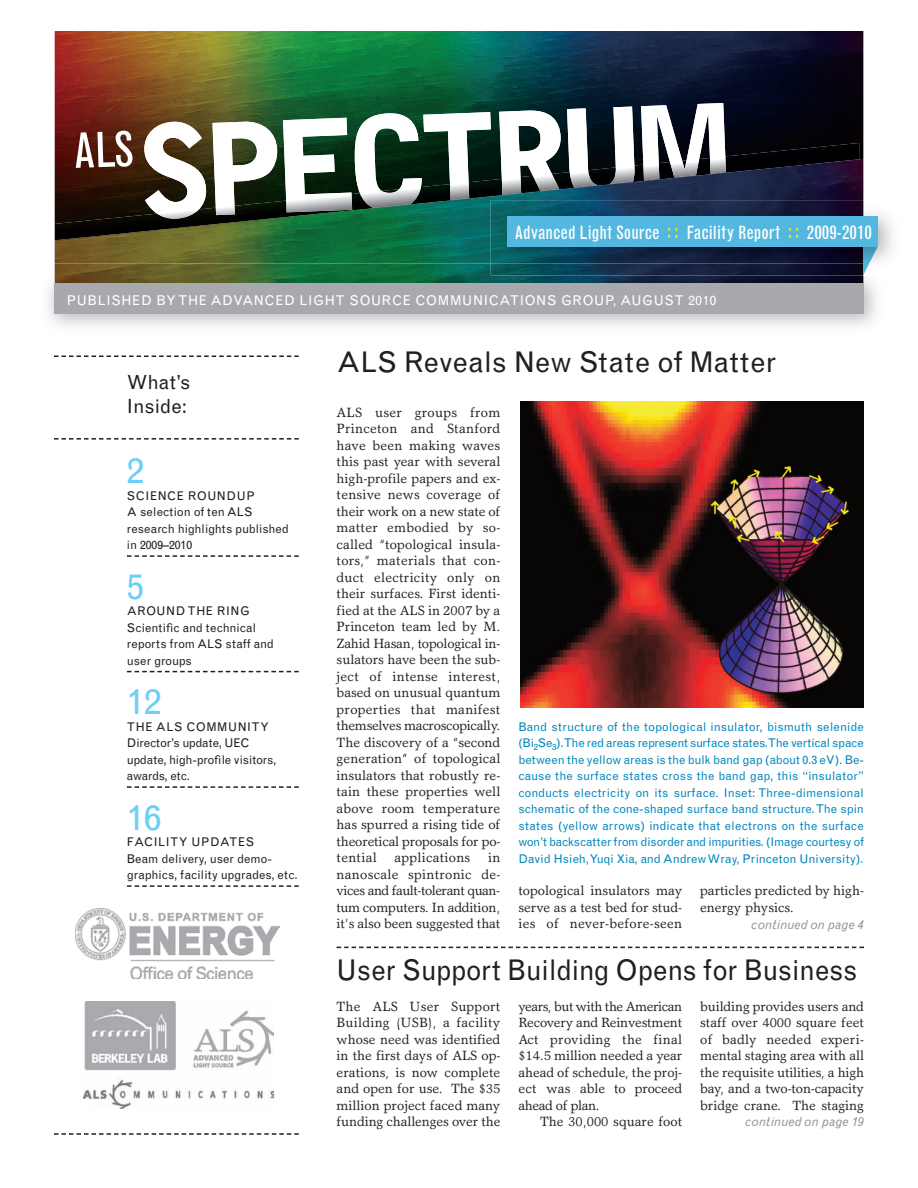
<style>
.page{position:relative;width:918px;height:1188px;background:#fff}
.page>*{position:absolute;margin:0;border:0;box-sizing:border-box;transform-origin:0 0}
.t1{font:36px "Grotesque MT Std";color:#6bcff6}
.t2{font:28.5px "Grotesque MT Std";letter-spacing:-.005em;color:#231f20;scale:.95 1}
.t3{font:28.5px "Grotesque MT Std";letter-spacing:-.005em;color:#231f20}
.t4{font:19.5px/24px "Grotesque MT Std";letter-spacing:-.01em;color:#231f20}
.t5{font:condensed 18px "Grotesque MT Std";color:#fff}
.t6{font:13.5px/16.5px "Garth Graphic";color:#231f20;text-align:justify}
.t7{font:13.5px "Grotesque MT Std";letter-spacing:.05em;color:#fff}
.t8{font:13.5px "Garth Graphic";letter-spacing:.02em;color:#231f20}
.t9{font:italic 12.75px "Grotesque MT Std";letter-spacing:.01em;color:#939598}
.t10{font:12px/16.5px "Grotesque MT Std";color:#0088bf;text-align:justify}
.t11{font:12px/16.5px "Grotesque MT Std";color:#231f20}
.s1{color:#fff101}
</style>
<div class="page">
<img style="left:55px;top:32px;width:808px;height:231px">
<svg style="left:76px;top:131px;width:57px;height:12px"></svg>
<img style="left:863px;top:200px;width:30px;height:61px">
<img style="left:491px;top:200px;width:372px;height:63px">
<div style="left:507px;top:217px;width:371px;height:30px;background:#54b7df"></div>
<img style="left:48px;top:263px;width:829px;height:64px">
<img style="left:491px;top:263px;width:372px;height:12px">
<svg style="left:863px;top:247px;width:15px;height:29px"></svg>
<div style="left:55px;top:283px;width:809px;height:30px;background:#a8a9ad"></div>
<img style="left:55px;top:143px;width:805px;height:97px">
<svg style="left:144px;top:112px;width:347px;height:107px"></svg>
<svg style="left:499px;top:107px;width:136px;height:97px"></svg>
<svg style="left:641px;top:103px;width:86px;height:95px"></svg>
<svg style="left:127px;top:555px;width:172px;height:2px"></svg>
<svg style="left:127px;top:671px;width:172px;height:1px"></svg>
<svg style="left:127px;top:786px;width:172px;height:2px"></svg>
<svg style="left:127px;top:885px;width:172px;height:2px"></svg>
<svg style="left:54px;top:356px;width:245px;height:1px"></svg>
<svg style="left:54px;top:438px;width:245px;height:2px"></svg>
<svg style="left:54px;top:1133px;width:245px;height:2px"></svg>
<img style="left:83px;top:1001px;width:191px;height:107px">
<img style="left:520px;top:401px;width:344px;height:307px">
<img style="left:75px;top:909px;width:204px;height:70px">
<svg style="left:337px;top:947px;width:527px;height:1px"></svg>
<h3 class="t5" style="left:515px;top:225px;width:359px">Advanced Light Source <span class="s1">: :</span> Facility Report <span class="s1">: :</span> 2009-2010</h3>
<p class="t7" style="left:67px;top:295px;width:651px">PUBLISHED BY THE ADVANCED LIGHT SOURCE COMMUNICATIONS GROUP, AUGUST 2010</p>
<h3 class="t4" style="left:127px;top:372px;width:65px">What’s<br>Inside:</h3>
<h1 class="t1" style="left:127px;top:457px;width:19px">2</h1>
<p class="t11" style="left:127px;top:488px;width:164px">SCIENCE ROUNDUP<br>A selection of ten ALS research highlights published in 2009–2010</p>
<h1 class="t1" style="left:127px;top:573px;width:19px">5</h1>
<p class="t11" style="left:127px;top:604px;width:148px">AROUND THE RING<br>Scientific and technical reports from ALS staff and user groups</p>
<h1 class="t1" style="left:127px;top:688px;width:36px">12</h1>
<p class="t11" style="left:127px;top:719px;width:151px">THE ALS COMMUNITY<br>Director’s update, UEC update, high-profile visitors, awards, etc.</p>
<h1 class="t1" style="left:127px;top:804px;width:36px">16</h1>
<p class="t11" style="left:127px;top:835px;width:172px">FACILITY UPDATES<br>Beam delivery, user demo&shy;graphics, facility upgrades, etc.</p>
<h2 class="t3" style="left:337px;top:352px;width:441px">ALS Reveals New State of Matter</h2>
<p class="t6" style="left:337px;top:406px;width:165px">ALS user groups from Princeton and Stanford have been making waves this past year with several high-profile papers and ex&shy;tensive news coverage of their work on a new state of matter embodied by so&shy;called “topological insula&shy;tors,” materials that con&shy;duct electricity only on their surfaces. First identi&shy;fied at the ALS in 2007 by a Princeton team led by M.<br>Zahid Hasan, topological in&shy;sulators have been the sub&shy;ject of intense interest, based on unusual quantum properties that manifest themselves macroscopically.<br>The discovery of a “second generation” of topological insulators that robustly re&shy;tain these properties well above room temperature has spurred a rising tide of theoretical proposals for po&shy;tential</p>
<p class="t8" style="left:394px;top:853px;width:77px">applications</p>
<p class="t6" style="left:337px;top:851px;width:165px;text-indent:152px">in nanoscale spintronic de&shy;vices and fault-tolerant quan&shy;tum computers. In addition, it’s also been suggested that</p>
<p class="t10" style="left:518px;top:719px;width:347px">Band structure of the topological insulator, bismuth selenide (Bi<sub>2</sub>Se<sub>3</sub>). The red areas represent surface states. The vertical space between the yellow areas is the bulk band gap (about 0.3 eV). Be&shy;cause the surface states cross the band gap, this “insulator” conducts electricity on its surface. Inset: Three-dimensional schematic of the cone-shaped surface band structure. The spin states (yellow arrows) indicate that electrons on the surface won’t backscatter from disorder and impurities. (Image courtesy of David Hsieh, Yuqi Xia, and Andrew Wray, Princeton University).</p>
<p class="t6" style="left:518px;top:884px;width:165px">topological insulators may serve as a test bed for stud&shy;ies of never-before-seen</p>
<p class="t6" style="left:700px;top:884px;width:165px">particles predicted by high&shy;energy physics.</p>
<p class="t9" style="left:751px;top:919px;width:114px">continued on page 4</p>
<h2 class="t2" style="left:337px;top:960px;width:550px">User Support Building Opens for Business</h2>
<p class="t6" style="left:337px;top:999px;width:165px">The ALS User Support Building (USB), a facility whose need was identified in the first days of ALS op&shy;erations, is now complete and open for use. The $35 million project faced many funding challenges over the</p>
<p class="t6" style="left:518px;top:999px;width:165px">years, but with the American Recovery and Reinvestment Act providing the final $14.5 million needed a year ahead of schedule, the proj&shy;ect was able to proceed ahead of plan.</p>
<p class="t6" style="left:540px;top:1115px;width:144px">The 30,000 square foot</p>
<p class="t6" style="left:700px;top:999px;width:165px">building provides users and staff over 4000 square feet of badly needed experi&shy;mental staging area with all the requisite utilities, a high bay, and a two-ton-capacity bridge crane. The staging</p>
<p class="t9" style="left:745px;top:1117px;width:120px">continued on page 19</p>
</div>
